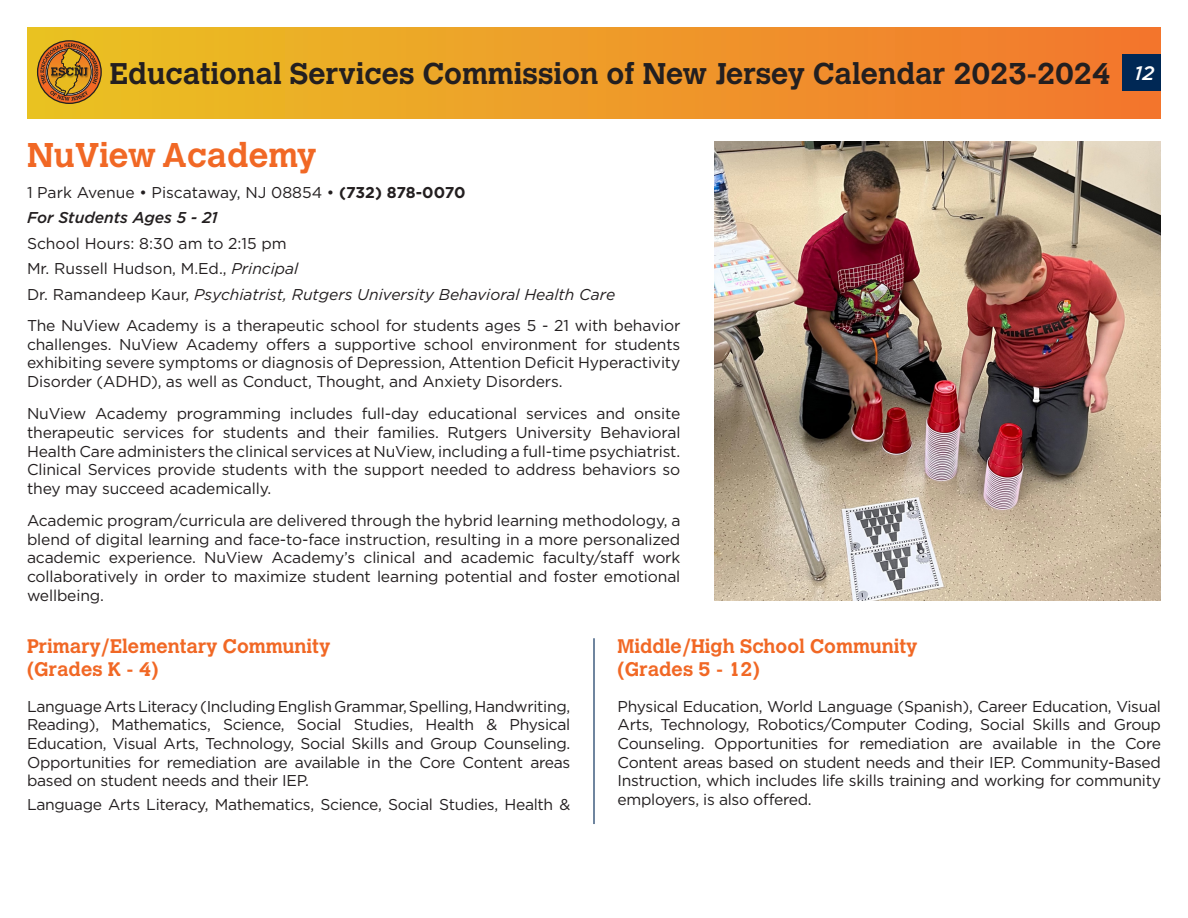
<style>
.page{position:relative;width:1188px;height:918px;background:#fff}
.page>*{position:absolute;margin:0;border:0;box-sizing:border-box;transform-origin:0 0}
.Article_Title{font:700 34.05px "Calvert MT Std";color:#f16825}
.t1{font:700 29.7px "Calvert MT Std";color:#231f20}
.Article_Title-2{font:700 19.5px/23.4px "Calvert MT Std";color:#f16825}
.Paragraph_Style_1{font:15.6px/18.6px "Gotham";letter-spacing:-.01em;color:#231f20;text-align:justify}
.copy_10_45{font:15.6px/18.6px "Gotham";letter-spacing:-.02em;color:#231f20;text-align:justify}
.Article_Title-3{font:15.6px "Gotham";color:#231f20}
.school_address{font:italic 15.6px "Gotham";color:#231f20}
.school_address-2{font:15.6px "Gotham";color:#231f20}
.Article_Title-4{font:italic 500 15.6px "Gotham";color:#231f20}
.s1{font-family:"Gotham";font-weight:500;font-style:italic;font-size:19.5px;color:#fff}
.s2{font-weight:700}
.s3{font-style:italic}
.s4{font-style:normal}
</style>
<div class="page">
<div style="left:27px;top:27px;width:1134px;height:92px;background:linear-gradient(to right,#e9c222,#f3762f)"></div>
<svg style="left:38px;top:41px;width:63px;height:62px"></svg>
<div style="left:37px;top:40px;width:65px;height:64px;border:1px solid #231f20;border-radius:50%"></div>
<svg style="left:40px;top:43px;width:58px;height:58px;background:#b27324"></svg>
<div style="left:1123px;top:54px;width:38px;height:36px;background:#002855"></div>
<hr style="left:593px;top:638px;width:2px;height:186px;background:#002855">
<img style="left:714px;top:142px;width:447px;height:459px">
<h2 class="t1" style="left:110px;top:54px;width:1046px">Educational Services Commission of New Jersey Calendar 2023-2024 <span class="s1">12</span></h2>
<p class="Article_Title" style="left:27px;top:134px;width:291px">NuView Academy</p>
<p class="Article_Title-3" style="left:27px;top:182px;width:440px">1 Park Avenue • Piscataway, NJ 08854 • <span class="s2">(732) 878-0070</span></p>
<p class="Article_Title-4" style="left:27px;top:207px;width:192px">For Students Ages 5 - 21</p>
<p class="Article_Title-3" style="left:27px;top:233px;width:261px">School Hours: 8:30 am to 2:15 pm</p>
<p class="school_address-2" style="left:27px;top:259px;width:273px">Mr. Russell Hudson, M.Ed., <span class="s3">Principal</span></p>
<p class="school_address" style="left:27px;top:284px;width:590px"><span class="s4">Dr. Ramandeep Kaur,</span> Psychiatrist, Rutgers University Behavioral Health Care</p>
<p class="Paragraph_Style_1" style="left:27px;top:316px;width:655px">The NuView Academy is a therapeutic school for students ages 5 - 21 with behavior challenges. NuView Academy offers a supportive school environment for students exhibiting severe symptoms or diagnosis of Depression, Attention Deficit Hyperactivity Disorder (ADHD), as well as Conduct, Thought, and Anxiety Disorders.</p>
<p class="Paragraph_Style_1" style="left:27px;top:404px;width:655px">NuView Academy programming includes full-day educational services and onsite therapeutic services for students and their families. Rutgers University Behavioral Health Care administers the clinical services at NuView, including a full-time psychiatrist.<br>Clinical Services provide students with the support needed to address behaviors so they may succeed academically.</p>
<p class="Paragraph_Style_1" style="left:27px;top:511px;width:655px">Academic program/curricula are delivered through the hybrid learning methodology, a blend of digital learning and face-to-face instruction, resulting in a more personalized academic experience. NuView Academy’s clinical and academic faculty/staff work collaboratively in order to maximize student learning potential and foster emotional wellbeing.</p>
<p class="Article_Title-2" style="left:27px;top:634px;width:305px">Primary/Elementary Community (Grades K - 4)</p>
<p class="Article_Title-2" style="left:618px;top:634px;width:302px">Middle/High School Community (Grades 5 - 12)</p>
<p class="copy_10_45" style="left:27px;top:697px;width:545px">Language Arts Literacy (Including English Grammar, Spelling, Handwriting, Reading), Mathematics, Science, Social Studies, Health &amp; Physical Education, Visual Arts, Technology, Social Skills and Group Counseling.<br>Opportunities for remediation are available in the Core Content areas based on student needs and their IEP.</p>
<p class="copy_10_45" style="left:27px;top:795px;width:545px">Language Arts Literacy, Mathematics, Science, Social Studies, Health &amp;</p>
<p class="copy_10_45" style="left:618px;top:697px;width:545px">Physical Education, World Language (Spanish), Career Education, Visual Arts, Technology, Robotics/Computer Coding, Social Skills and Group Counseling. Opportunities for remediation are available in the Core Content areas based on student needs and their IEP. Community-Based Instruction, which includes life skills training and working for community employers, is also offered.</p>
</div>
